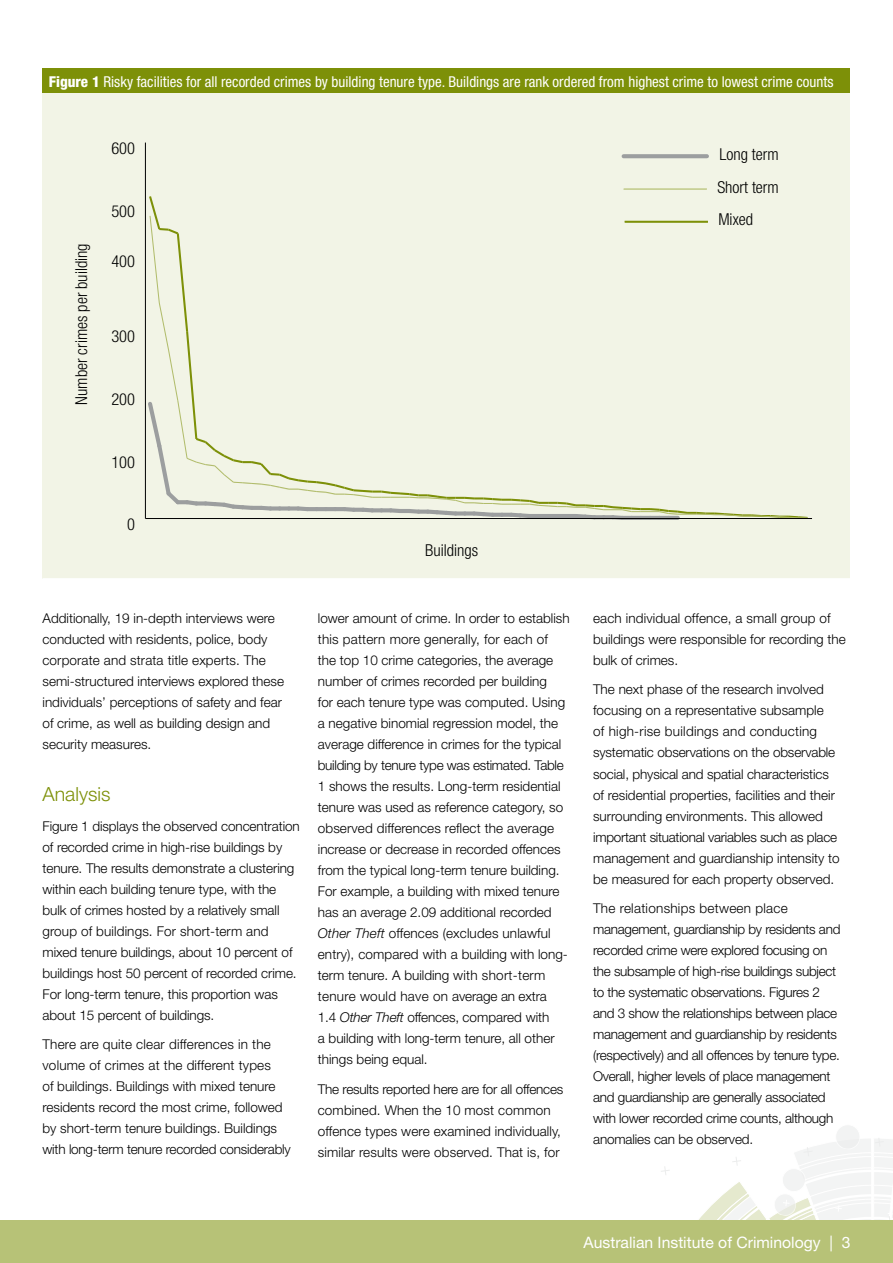
<style>
.page{position:relative;width:893px;height:1263px;background:#fff}
.page>*{position:absolute;margin:0;border:0;box-sizing:border-box;transform-origin:0 0}
.t1{font:300 19.5px "Helvetica Neue LT";color:#7d9008}
.t2{font:300 condensed 16.5px/32.7px "Helvetica Neue LT";color:#000;text-align:justify}
.page_numbers{font:15.75px "Helvetica Neue LT";color:#fff}
.Table_H1{font:condensed 15px "Helvetica Neue LT";color:#fff}
.body{font:300 13.5px/21px "Helvetica Neue LT";color:#000}
.body-2{font:300 13.5px/21px "Helvetica Neue LT";letter-spacing:-.02em;color:#000}
.s1{font-weight:800}
.s2{font-style:italic}
</style>
<div class="page">
<svg style="left:661px;top:1125px;width:232px;height:95px"></svg>
<div style="left:0;top:1220px;width:893px;height:43px;background:#b7c277"></div>
<div style="left:43px;top:68px;width:807px;height:25px;background:#7d9008"></div>
<div style="left:43px;top:93px;width:807px;height:486px;background:#f2f4e6"></div>
<hr style="left:43px;top:578px;width:807px;height:1px;background:#fff">
<hr style="left:145px;top:143px;width:1px;height:375px;background:#000">
<hr style="left:624px;top:188px;width:83px;height:1px;background:#b1bc6b">
<svg style="left:624px;top:154px;width:83px;height:4px"></svg>
<svg style="left:145px;top:194px;width:663px;height:326px"></svg>
<hr style="left:668px;top:516px;width:10px;height:4px;background:#9c9e9f">
<hr style="left:145px;top:518px;width:667px;height:1px;background:#000">
<p class="Table_H1" style="left:49px;top:73px;width:786px"><span class="s1">Figure 1</span> Risky facilities for all recorded crimes by building tenure type. Buildings are rank ordered from highest crime to lowest crime counts</p>
<p class="t2" style="left:65px;top:405px;width:163px;rotate:-90deg">Number crimes per building</p>
<p class="t2" style="left:111px;top:132px;width:25px">600</p>
<p class="t2" style="left:717px;top:137px;width:63px">Long term Short term Mixed</p>
<p class="t2" style="left:111px;top:195px;width:25px">500</p>
<p class="t2" style="left:111px;top:245px;width:25px">400</p>
<p class="t2" style="left:111px;top:320px;width:25px">300</p>
<p class="t2" style="left:111px;top:383px;width:25px">200</p>
<p class="t2" style="left:111px;top:445px;width:25px">100</p>
<p class="t2" style="left:127px;top:508px;width:9px">0</p>
<p class="t2" style="left:425px;top:534px;width:54px">Buildings</p>
<p class="body" style="left:43px;top:607px;width:243px">Additionally, 19 in-depth interviews were conducted with residents, police, body corporate and strata title experts. The semi-structured interviews explored these individuals’ perceptions of safety and fear of crime, as well as building design and security measures.</p>
<h1 class="t1" style="left:43px;top:782px;width:69px">Analysis</h1>
<p class="body" style="left:43px;top:815px;width:259px">Figure 1 displays the observed concentration of recorded crime in high-rise buildings by tenure. The results demonstrate a clustering within each building tenure type, with the bulk of crimes hosted by a relatively small group of buildings. For short-term and mixed tenure buildings, about 10 percent of buildings host 50 percent of recorded crime.<br>For long-term tenure, this proportion was about 15 percent of buildings.</p>
<p class="body" style="left:43px;top:1034px;width:250px">There are quite clear differences in the volume of crimes at the different types<br>of buildings. Buildings with mixed tenure residents record the most crime, followed by short-term tenure buildings. Buildings with long-term tenure recorded considerably</p>
<p class="body" style="left:318px;top:607px;width:253px">lower amount of crime. In order to establish this pattern more generally, for each of the top 10 crime categories, the average number of crimes recorded per building<br>for each tenure type was computed. Using a negative binomial regression model, the average difference in crimes for the typical building by tenure type was estimated. Table 1 shows the results. Long-term residential tenure was used as reference category, so observed differences reflect the average increase or decrease in recorded offences from the typical long-term tenure building.<br>For example, a building with mixed tenure has an average 2.09 additional recorded <span class="s2">Other Theft</span> offences (excludes unlawful entry), compared with a building with long&shy;term tenure. A building with short-term tenure would have on average an extra<br>1.4 <span class="s2">Other Theft</span> offences, compared with<br>a building with long-term tenure, all other things being equal.</p>
<p class="body" style="left:318px;top:1078px;width:247px">The results reported here are for all offences combined. When the 10 most common offence types were examined individually, similar results were observed. That is, for</p>
<p class="body" style="left:593px;top:607px;width:254px">each individual offence, a small group of buildings were responsible for recording the bulk of crimes.</p>
<p class="body" style="left:593px;top:679px;width:248px">The next phase of the research involved focusing on a representative subsample<br>of high-rise buildings and conducting systematic observations on the observable social, physical and spatial characteristics of residential properties, facilities and their surrounding environments. This allowed important situational variables such as place management and guardianship intensity to be measured for each property observed.</p>
<p class="body-2" style="left:593px;top:897px;width:249px">The relationships between place management, guardianship by residents and recorded crime were explored focusing on the subsample of high-rise buildings subject to the systematic observations. Figures 2 and 3 show the relationships between place management and guardianship by residents (respectively) and all offences by tenure type.<br>Overall, higher levels of place management and guardianship are generally associated with lower recorded crime counts, although anomalies can be observed.</p>
<p class="page_numbers" style="left:583px;top:1233px;width:268px">Australian Institute of Criminology | 3</p>
</div>
